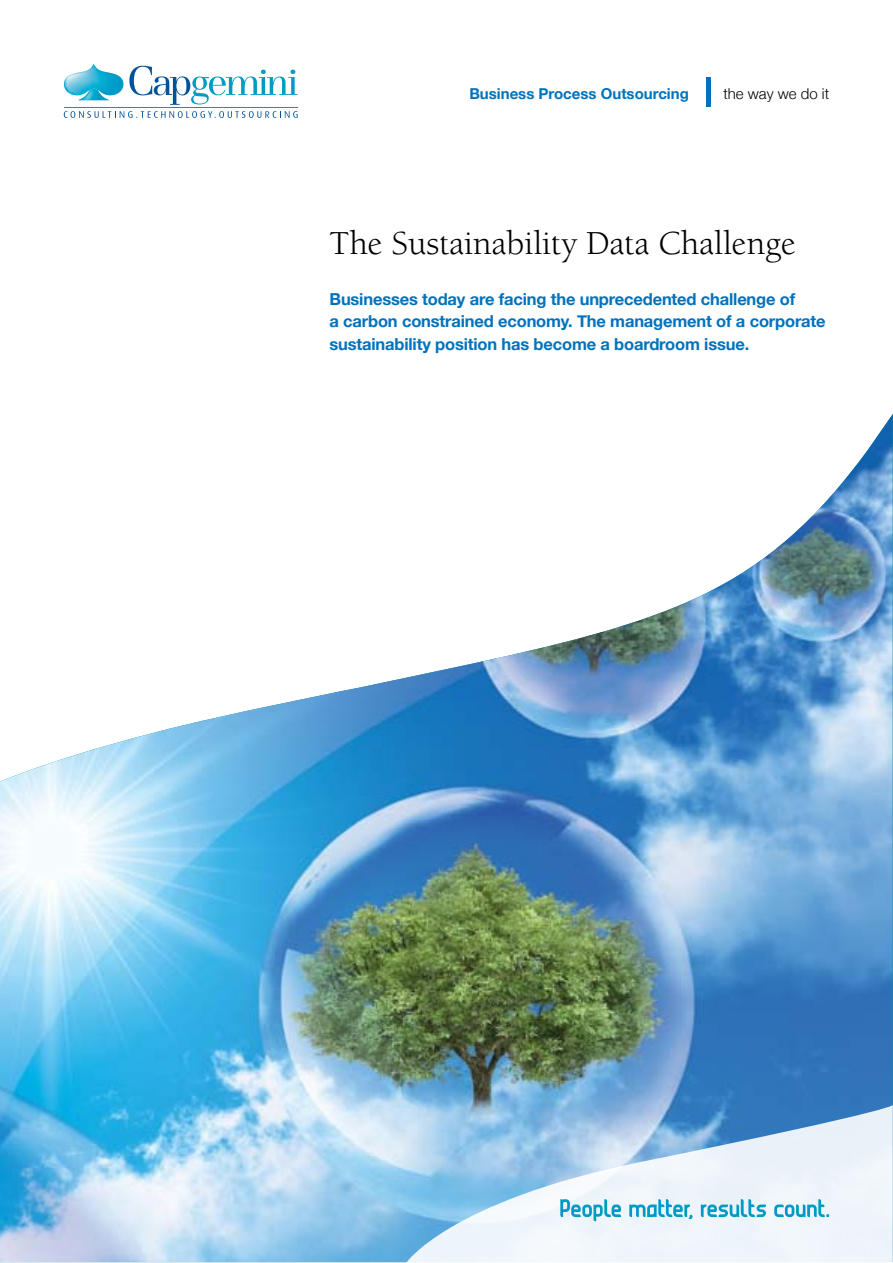
<style>
.page{position:relative;width:893px;height:1263px;background:#fff}
.page>*{position:absolute;margin:0;border:0;box-sizing:border-box;transform-origin:0 0}
.t1{font:34.5px "Berkeley Pro";color:#000}
.t2{font:700 16.5px/22.5px "Helvetica Neue";letter-spacing:-.01em;color:#0072bc}
.t3{font:700 15px "Helvetica Neue";color:#0072bc}
.t4{font:300 15px "Helvetica Neue";color:#000}
</style>
<div class="page">
<hr style="left:706px;top:78px;width:4px;height:29px;background:#0072bc">
<img style="left:0;top:414px;width:893px;height:848px">
<svg style="left:64px;top:64px;width:233px;height:41px"></svg>
<svg style="left:64px;top:111px;width:234px;height:7px"></svg>
<hr style="left:64px;top:107px;width:233px;height:1px;background:#009ac7">
<svg style="left:406px;top:1104px;width:487px;height:159px;fill:#eaf1f8"></svg>
<svg style="left:560px;top:1199px;width:61px;height:22px"></svg>
<svg style="left:629px;top:1199px;width:64px;height:20px"></svg>
<svg style="left:774px;top:1199px;width:55px;height:18px"></svg>
<svg style="left:701px;top:1199px;width:65px;height:18px"></svg>
<p class="t3" style="left:469px;top:84px;width:221px">Business Process Outsourcing</p>
<p class="t4" style="left:723px;top:85px;width:107px">the way we do it</p>
<h1 class="t1" style="left:330px;top:224px;width:468px">The Sustainability Data Challenge</h1>
<p class="t2" style="left:330px;top:287px;width:498px">Businesses today are facing the unprecedented challenge of<br>a carbon constrained economy. The management of a corporate sustainability position has become a boardroom issue.</p>
</div>
